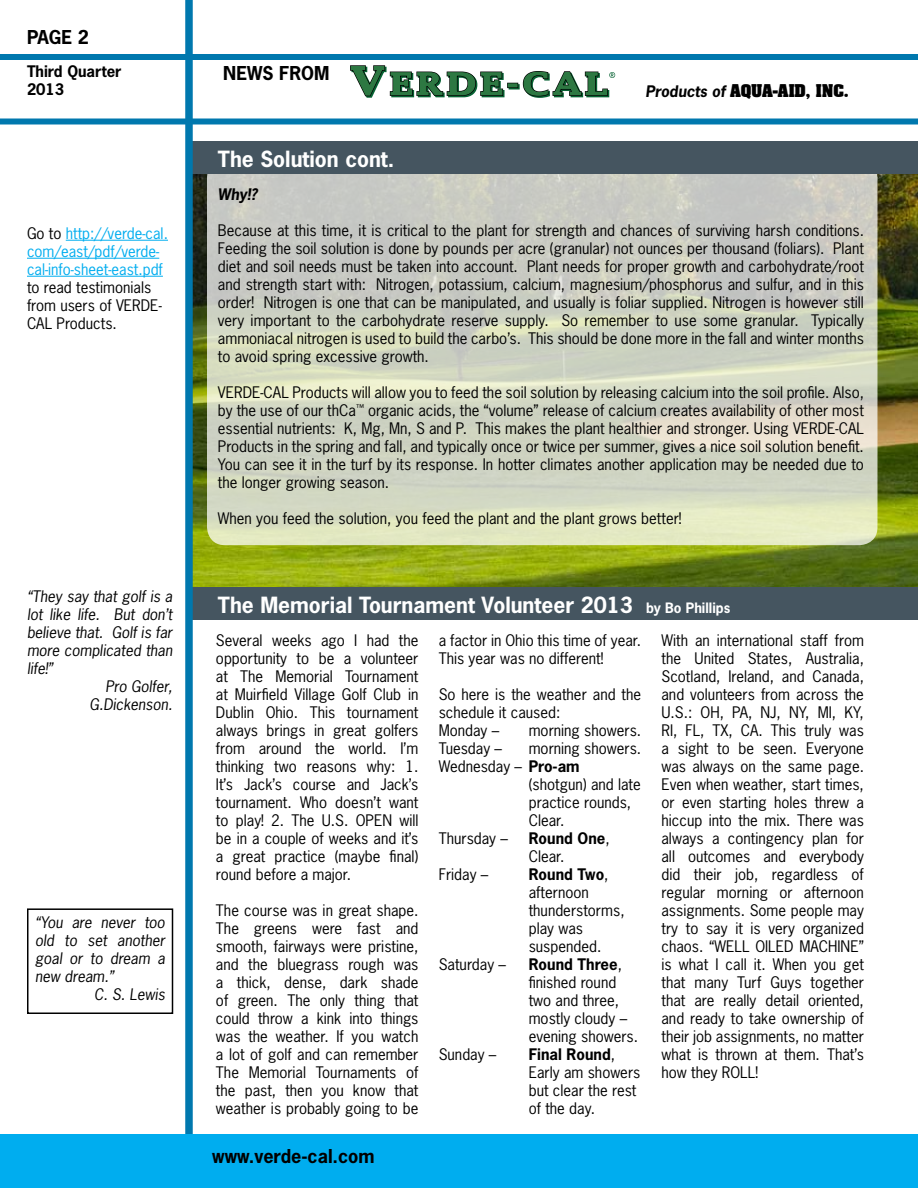
<style>
.page{position:relative;width:918px;height:1188px;background:#fff}
.page>*{position:absolute;margin:0;border:0;box-sizing:border-box;transform-origin:0 0}
.t1{font:700 21px "News Gothic Std";color:#fff}
.t2{font:700 18px "News Gothic Std";color:#000}
.t3{font:15px/18px "News Gothic Std";color:#000}
.t4{font:italic 15px/18px "News Gothic Std";color:#000;text-align:justify}
.t5{font:15px/18px "News Gothic Std";color:#00adef}
.t6{font:700 15px/18px "News Gothic Std";color:#000}
.t7{font:700 15px "Aardvark";color:#000}
.t8{font:italic 700 15px "News Gothic Std";color:#000}
.s1{color:#000}
.s2{font-family:"News Gothic Std";font-style:italic}
.s3{font-size:13.5px}
.s4{font-weight:700}
.s5{font-weight:400}
</style>
<div class="page">
<img style="left:193px;top:174px;width:725px;height:414px">
<div style="left:187px;top:588px;width:731px;height:32px;background:#455560"></div>
<svg style="left:207px;top:160px;width:671px;height:385px;background:#d0d3c3"></svg>
<svg style="left:350px;top:65px;width:265px;height:33px"></svg>
<div style="left:187px;top:141px;width:731px;height:33px;background:#455560"></div>
<div style="left:0;top:54px;width:918px;height:6px;background:#0078ae"></div>
<div style="left:185px;top:0;width:8px;height:1188px;background:#0078ae"></div>
<div style="left:0;top:118px;width:918px;height:6px;background:#0078ae"></div>
<div style="left:0;top:1135px;width:918px;height:53px;background:#00adef"></div>
<div style="left:27px;top:908px;width:146px;height:106px;border:2px solid #000"></div>
<hr style="left:66px;top:240px;width:102px;height:1px;background:#00adef">
<hr style="left:27px;top:258px;width:132px;height:1px;background:#00adef">
<hr style="left:27px;top:276px;width:136px;height:1px;background:#00adef">
<p class="t2" style="left:27px;top:25px;width:63px">PAGE 2</p>
<p class="t6" style="left:27px;top:62px;width:96px">Third Quarter<br>2013</p>
<p class="t5" style="left:27px;top:224px;width:143px"><span class="s1">Go to</span> http://verde-cal. com/east/pdf/verde&shy;cal-info-sheet-east.pdf</p>
<p class="t3" style="left:27px;top:278px;width:136px">to read testimonials from users of VERDE-<br>CAL Products.</p>
<p class="t4" style="left:27px;top:588px;width:147px">“They say that golf is a</p>
<p class="t4" style="left:27px;top:606px;width:147px">lot like life. But don’t</p>
<p class="t4" style="left:27px;top:624px;width:147px">believe that. Golf is far</p>
<p class="t4" style="left:27px;top:642px;width:147px">more complicated than</p>
<p class="t4" style="left:27px;top:660px;width:28px">life!”</p>
<p class="t4" style="left:105px;top:678px;width:69px">Pro Golfer,</p>
<p class="t4" style="left:90px;top:696px;width:84px">G.Dickenson.</p>
<p class="t4" style="left:35px;top:914px;width:131px">“You are never too old to set another goal or to dream a new dream.”</p>
<p class="t4" style="left:94px;top:986px;width:72px">C. S. Lewis</p>
<p class="t2" style="left:223px;top:62px;width:108px">NEWS FROM</p>
<h1 class="t1" style="left:218px;top:145px;width:178px">The Solution cont.</h1>
<p class="t7" style="left:645px;top:78px;width:205px"><span class="s2">Products of</span> AQUA-AID, INC.</p>
<p class="t8" style="left:218px;top:185px;width:41px">Why!?</p>
<p class="t3" style="left:218px;top:222px;width:648px;text-align:justify">Because at this time, it is critical to the plant for strength and chances of surviving harsh conditions.<br>Feeding the soil solution is done by pounds per acre (granular) not ounces per thousand (foliars). Plant diet and soil needs must be taken into account. Plant needs for proper growth and carbohydrate/root and strength start with: Nitrogen, potassium, calcium, magnesium/phosphorus and sulfur, and in this order! Nitrogen is one that can be manipulated, and usually is foliar supplied. Nitrogen is however still very important to the carbohydrate reserve supply. So remember to use some granular. Typically ammoniacal nitrogen is used to build the carbo’s. This should be done more in the fall and winter months to avoid spring excessive growth.</p>
<p class="t3" style="left:218px;top:384px;width:648px;text-align:justify">VERDE-CAL Products will allow you to feed the soil solution by releasing calcium into the soil profile. Also, by the use of our thCa<sup>™</sup> organic acids, the “volume” release of calcium creates availability of other most essential nutrients: K, Mg, Mn, S and P. This makes the plant healthier and stronger. Using VERDE-CAL Products in the spring and fall, and typically once or twice per summer, gives a nice soil solution benefit.<br>You can see it in the turf by its response. In hotter climates another application may be needed due to the longer growing season.</p>
<p class="t3" style="left:218px;top:510px;width:465px">When you feed the solution, you feed the plant and the plant grows better!</p>
<h1 class="t1" style="left:218px;top:591px;width:514px">The Memorial Tournament Volunteer 2013 <span class="s3">by Bo Phillips</span></h1>
<p class="t3" style="left:216px;top:631px;width:204px;text-align:justify">Several weeks ago I had the opportunity to be a volunteer at The Memorial Tournament at Muirfield Village Golf Club in Dublin Ohio. This tournament always brings in great golfers from around the world. I’m thinking two reasons why: 1.<br>It’s Jack’s course and Jack’s tournament. Who doesn’t want to play! 2. The U.S. OPEN will be in a couple of weeks and it’s a great practice (maybe final) round before a major.</p>
<p class="t3" style="left:216px;top:901px;width:204px;text-align:justify">The course was in great shape.<br>The greens were fast and smooth, fairways were pristine, and the bluegrass rough was a thick, dense, dark shade of green. The only thing that could throw a kink into things was the weather. If you watch a lot of golf and can remember The Memorial Tournaments of the past, then you know that weather is probably going to be</p>
<p class="t3" style="left:439px;top:631px;width:204px">a factor in Ohio this time of year.<br>This year was no different!</p>
<p class="t3" style="left:439px;top:685px;width:204px">So here is the weather and the schedule it caused:<br>Monday –</p>
<p class="t3" style="left:661px;top:631px;width:204px;text-align:justify">With an international staff from the United States, Australia, Scotland, Ireland, and Canada, and volunteers from across the U.S.: OH, PA, NJ, NY, MI, KY, RI, FL, TX, CA. This truly was a sight to be seen. Everyone was always on the same page.<br>Even when weather, start times, or even starting holes threw a hiccup into the mix. There was always a contingency plan for all outcomes and everybody did their job, regardless of regular morning or afternoon assignments. Some people may try to say it is very organized chaos. “WELL OILED MACHINE” is what I call it. When you get that many Turf Guys together that are really detail oriented, and ready to take ownership of their job assignments, no matter what is thrown at them. That’s how they ROLL!</p>
<p class="t3" style="left:529px;top:721px;width:114px">morning showers.</p>
<p class="t3" style="left:439px;top:739px;width:65px">Tuesday –</p>
<p class="t3" style="left:529px;top:739px;width:114px">morning showers.</p>
<p class="t3" style="left:439px;top:757px;width:142px">Wednesday – <span class="s4">Pro-am</span></p>
<p class="t3" style="left:529px;top:775px;width:114px">(shotgun) and late</p>
<p class="t3" style="left:529px;top:793px;width:104px">practice rounds,</p>
<p class="t3" style="left:529px;top:811px;width:37px">Clear.</p>
<p class="t3" style="left:439px;top:829px;width:71px">Thursday –</p>
<p class="t6" style="left:529px;top:829px;width:82px">Round One<span class="s5">,<br>Clear.</span></p>
<p class="t3" style="left:439px;top:865px;width:51px">Friday –</p>
<p class="t3" style="left:529px;top:865px;width:97px"><span class="s4">Round Two</span>, afternoon thunderstorms, play was suspended.</p>
<p class="t3" style="left:439px;top:955px;width:69px">Saturday –</p>
<p class="t3" style="left:529px;top:955px;width:111px"><span class="s4">Round Three</span>, finished round two and three, mostly cloudy – evening showers.</p>
<p class="t3" style="left:439px;top:1045px;width:59px">Sunday –</p>
<p class="t3" style="left:529px;top:1045px;width:113px"><span class="s4">Final Round</span>,<br>Early am showers but clear the rest of the day.</p>
<p class="t2" style="left:212px;top:1144px;width:164px">www.verde-cal.com</p>
</div>
